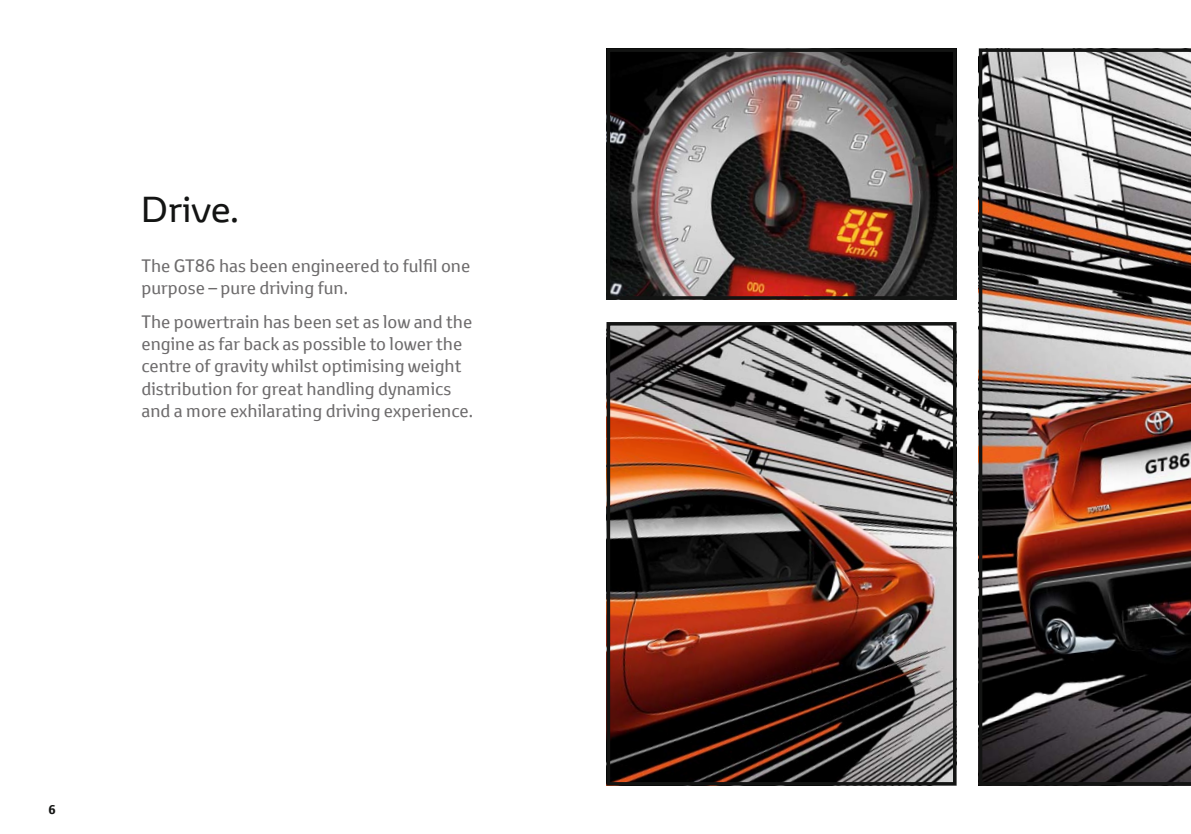
<style>
.page{position:relative;width:1191px;height:834px;background:#fff}
.page>*{position:absolute;margin:0;border:0;box-sizing:border-box;transform-origin:0 0}
.t1{font:35px "Toyota Display";color:#131413}
.t2{font:17.5px/22.4px "Toyota Text";color:#6d6b6c}
.t3{font:700 12.25px "Toyota Text";color:#131413}
</style>
<div class="page">
<img style="left:611px;top:327px;width:340px;height:453px">
<div style="left:606px;top:322px;width:350px;height:463px;border:4px solid #131413"></div>
<img style="left:611px;top:53px;width:340px;height:241px">
<div style="left:606px;top:48px;width:350px;height:251px;border:4px solid #131413"></div>
<img style="left:978px;top:48px;width:213px;height:737px">
<h1 class="t1" style="left:141px;top:185px;width:99px">Drive.</h1>
<p class="t2" style="left:141px;top:254px;width:330px">The GT86 has been engineered to fulfil one purpose – pure driving fun.</p>
<p class="t2" style="left:141px;top:310px;width:333px">The powertrain has been set as low and the engine as far back as possible to lower the centre of gravity whilst optimising weight distribution for great handling dynamics and a more exhilarating driving experience.</p>
<p class="t3" style="left:48px;top:800px;width:9px">6</p>
</div>
